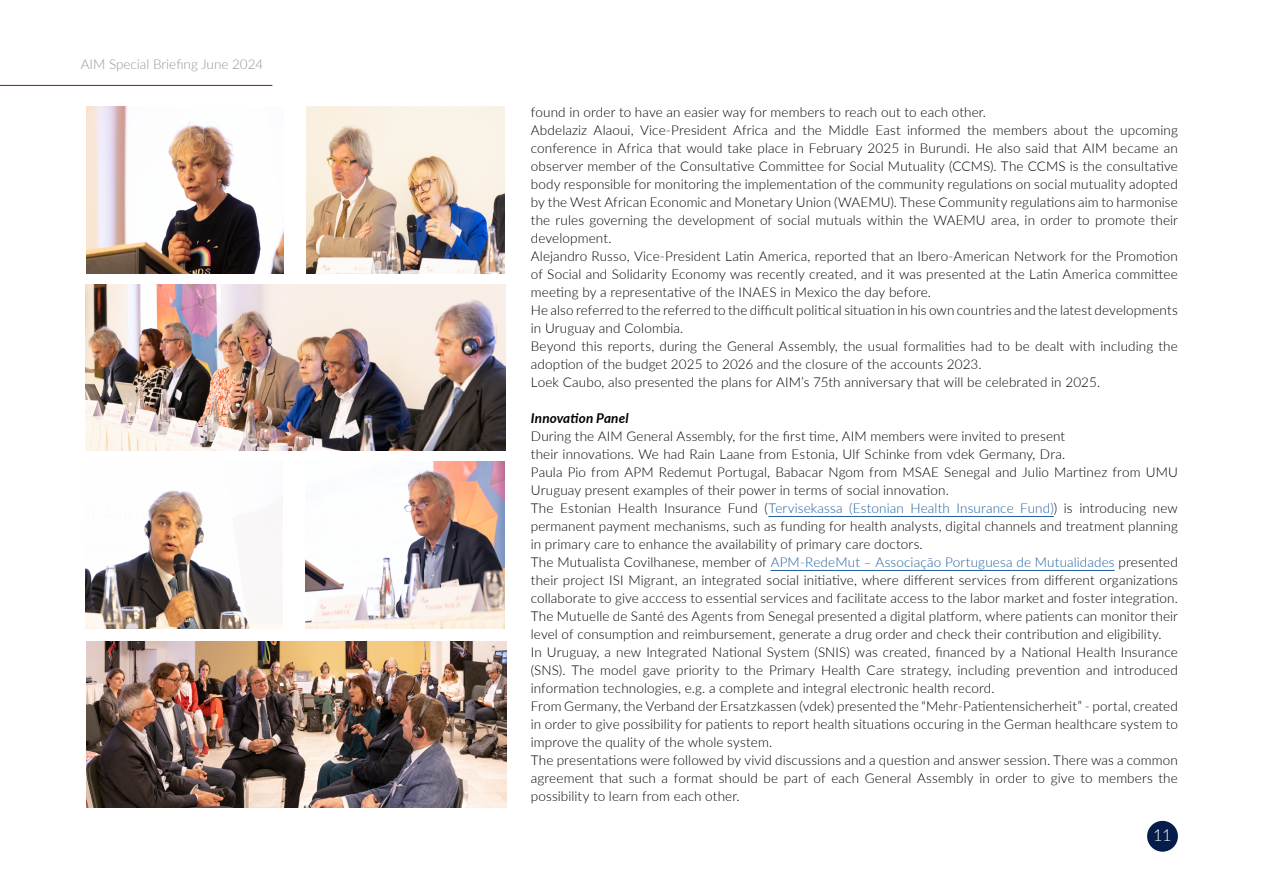
<style>
.page{position:relative;width:1263px;height:893px;background:#fff}
.page>*{position:absolute;margin:0;border:0;box-sizing:border-box;transform-origin:0 0}
.t1{font:300 16.5px "Lato";color:#fff}
.t2{font:300 13.5px/18px "Lato";letter-spacing:.01em;color:#000}
.t3{font:300 13.5px "Lato";color:#939598}
.t4{font:italic 700 13.5px "Lato";letter-spacing:.01em;color:#000}
.s1{color:#215e9e}
</style>
<div class="page">
<div style="left:1147px;top:821px;width:31px;height:31px;background:#071d49;border-radius:50%"></div>
<hr style="left:0;top:85px;width:272px;height:1px;background:#a90034">
<hr style="left:768px;top:516px;width:286px;height:1px;background:#215e9e">
<hr style="left:771px;top:570px;width:344px;height:1px;background:#215e9e">
<img style="left:306px;top:106px;width:199px;height:167px">
<img style="left:86px;top:106px;width:198px;height:167px">
<img style="left:305px;top:461px;width:200px;height:167px">
<img style="left:85px;top:490px;width:198px;height:138px">
<img style="left:85px;top:284px;width:421px;height:167px">
<img style="left:86px;top:641px;width:421px;height:167px">
<p class="t3" style="left:81px;top:55px;width:184px">AIM Special Briefing June 2024</p>
<p class="t2" style="left:531px;top:103px;width:649px">found in order to have an easier way for members to reach out to each other.<br>Abdelaziz Alaoui, Vice-President Africa and the Middle East informed the members about the upcoming conference in Africa that would take place in February 2025 in Burundi. He also said that AIM became an observer member of the Consultative Committee for Social Mutuality (CCMS). The CCMS is the consultative body responsible for monitoring the implementation of the community regulations on social mutuality adopted by the West African Economic and Monetary Union (WAEMU). These Community regulations aim to harmonise the rules governing the development of social mutuals within the WAEMU area, in order to promote their development.<br>Alejandro Russo, Vice-President Latin America, reported that an Ibero-American Network for the Promotion of Social and Solidarity Economy was recently created, and it was presented at the Latin America committee meeting by a representative of the INAES in Mexico the day before.<br>He also referred to the referred to the difficult political situation in his own countries and the latest developments in Uruguay and Colombia.<br>Beyond this reports, during the General Assembly, the usual formalities had to be dealt with including the adoption of the budget 2025 to 2026 and the closure of the accounts 2023.<br>Loek Caubo, also presented the plans for AIM’s 75th anniversary that will be celebrated in 2025.</p>
<p class="t4" style="left:531px;top:408px;width:99px">Innovation Panel</p>
<p class="t2" style="left:531px;top:427px;width:649px">During the AIM General Assembly, for the first time, AIM members were invited to present<br>their innovations. We had Rain Laane from Estonia, Ulf Schinke from vdek Germany, Dra.<br>Paula Pio from APM Redemut Portugal, Babacar Ngom from MSAE Senegal and Julio Martinez from UMU Uruguay present examples of their power in terms of social innovation.<br>The Estonian Health Insurance Fund (<span class="s1">Tervisekassa (Estonian Health Insurance Fund)</span>) is introducing new permanent payment mechanisms, such as funding for health analysts, digital channels and treatment planning in primary care to enhance the availability of primary care doctors.<br>The Mutualista Covilhanese, member of <span class="s1">APM-RedeMut – Associação Portuguesa de Mutualidades</span> presented their project ISI Migrant, an integrated social initiative, where different services from different organizations collaborate to give acccess to essential services and facilitate access to the labor market and foster integration.<br>The Mutuelle de Santé des Agents from Senegal presented a digital platform, where patients can monitor their level of consumption and reimbursement, generate a drug order and check their contribution and eligibility.<br>In Uruguay, a new Integrated National System (SNIS) was created, financed by a National Health Insurance (SNS). The model gave priority to the Primary Health Care strategy, including prevention and introduced information technologies, e.g. a complete and integral electronic health record.<br>From Germany, the Verband der Ersatzkassen (vdek) presented the “Mehr-Patientensicherheit” - portal, created in order to give possibility for patients to report health situations occuring in the German healthcare system to improve the quality of the whole system.<br>The presentations were followed by vivid discussions and a question and answer session. There was a common agreement that such a format should be part of each General Assembly in order to give to members the possibility to learn from each other.</p>
<p class="t1" style="left:1153px;top:824px;width:20px">11</p>
</div>
